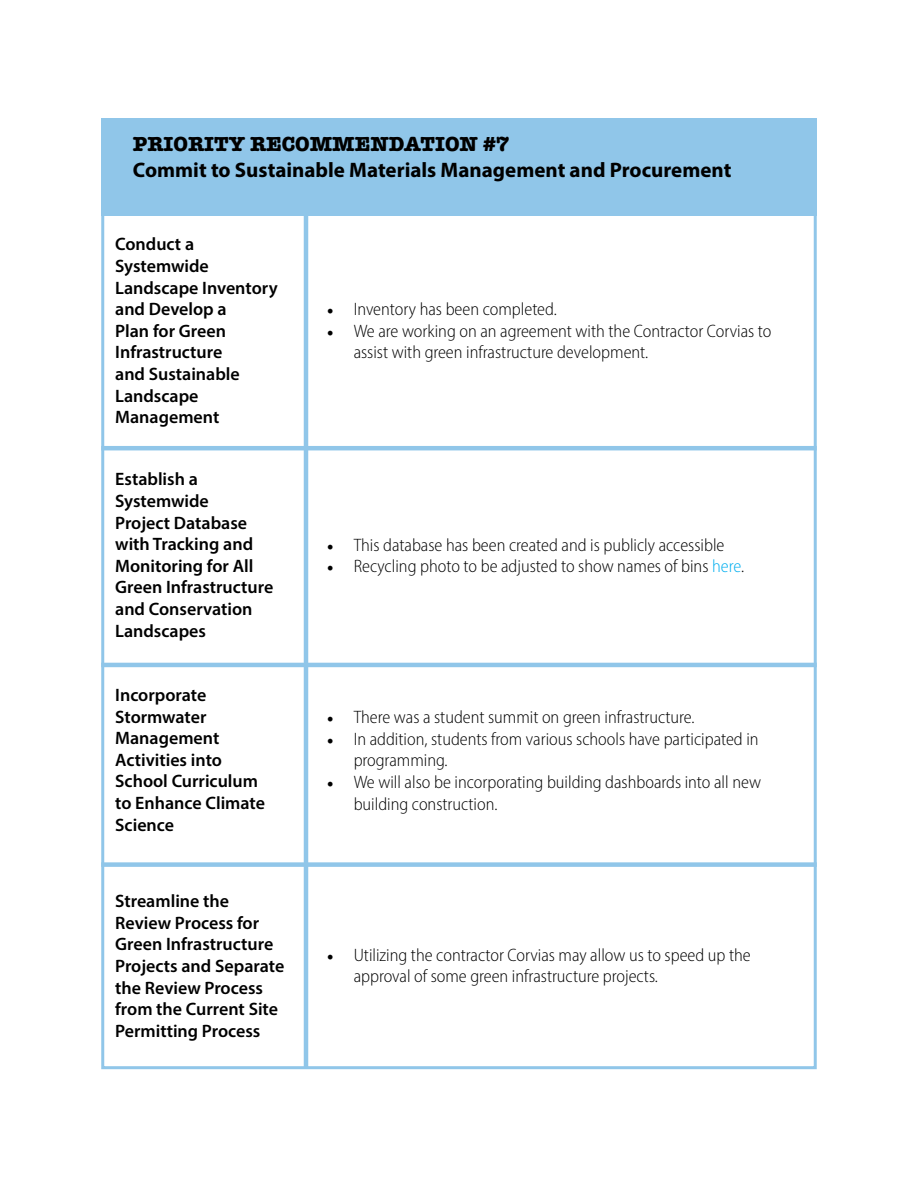
<style>
.page{position:relative;width:918px;height:1188px;background:#fff}
.page>*{position:absolute;margin:0;border:0;box-sizing:border-box;transform-origin:0 0}
.t1{font:700 21px "Myriad Pro";color:#000}
.t2{font:700 21px "American Typewriter";color:#000}
.t3{font:300 semi-condensed 18px/21.6px "Myriad Pro";color:#000}
.t4{font:600 18px/21.6px "Myriad Pro";color:#000}
.s1{font-family:"Minion Pro";font-weight:400;font-stretch:normal}
.s2{color:#00aeef}
</style>
<div class="page">
<div style="left:101px;top:119px;width:716px;height:97px;background:#90c6e9"></div>
<div style="left:101px;top:212px;width:716px;height:857px;border:3px solid #90c6e9"></div>
<hr style="left:304px;top:208px;width:4px;height:860px;background:#90c6e9">
<hr style="left:101px;top:446px;width:716px;height:4px;background:#90c6e9">
<hr style="left:101px;top:663px;width:716px;height:4px;background:#90c6e9">
<div style="left:101px;top:862px;width:716px;height:5px;background:#90c6e9"></div>
<p class="t2" style="left:133px;top:126px;width:378px">PRIORITY RECOMMENDATION #7</p>
<p class="t1" style="left:133px;top:156px;width:600px">Commit to Sustainable Materials Management and Procurement</p>
<p class="t4" style="left:115px;top:233px;width:164px">Conduct a<br>Systemwide<br>Landscape Inventory and Develop a<br>Plan for Green<br>Infrastructure<br>and Sustainable<br>Landscape<br>Management</p>
<p class="t4" style="left:115px;top:468px;width:160px">Establish a<br>Systemwide<br>Project Database with Tracking and<br>Monitoring for All<br>Green Infrastructure and Conservation<br>Landscapes</p>
<p class="t4" style="left:115px;top:684px;width:151px">Incorporate<br>Stormwater<br>Management<br>Activities into<br>School Curriculum to Enhance Climate<br>Science</p>
<p class="t4" style="left:115px;top:890px;width:171px">Streamline the<br>Review Process for<br>Green Infrastructure<br>Projects and Separate the Review Process from the Current Site<br>Permitting Process</p>
<p class="t3" style="left:327px;top:298px;width:232px"><span class="s1">•</span> Inventory has been completed.</p>
<p class="t3" style="left:354px;top:320px;width:419px;text-indent:-27px"><span class="s1">•</span> We are working on an agreement with the Contractor Corvias to assist with green infrastructure development.</p>
<p class="t3" style="left:327px;top:534px;width:399px"><span class="s1">•</span> This database has been created and is publicly accessible</p>
<p class="t3" style="left:327px;top:555px;width:419px"><span class="s1">•</span> Recycling photo to be adjusted to show names of bins <span class="s2">here</span>.</p>
<p class="t3" style="left:327px;top:706px;width:370px"><span class="s1">•</span> There was a student summit on green infrastructure.</p>
<p class="t3" style="left:354px;top:728px;width:406px;text-indent:-27px"><span class="s1">•</span> In addition, students from various schools have participated in programming.</p>
<p class="t3" style="left:354px;top:771px;width:409px;text-indent:-27px"><span class="s1">•</span> We will also be incorporating building dashboards into all new building construction.</p>
<p class="t3" style="left:354px;top:944px;width:399px;text-indent:-27px"><span class="s1">•</span> Utilizing the contractor Corvias may allow us to speed up the approval of some green infrastructure projects.</p>
</div>
